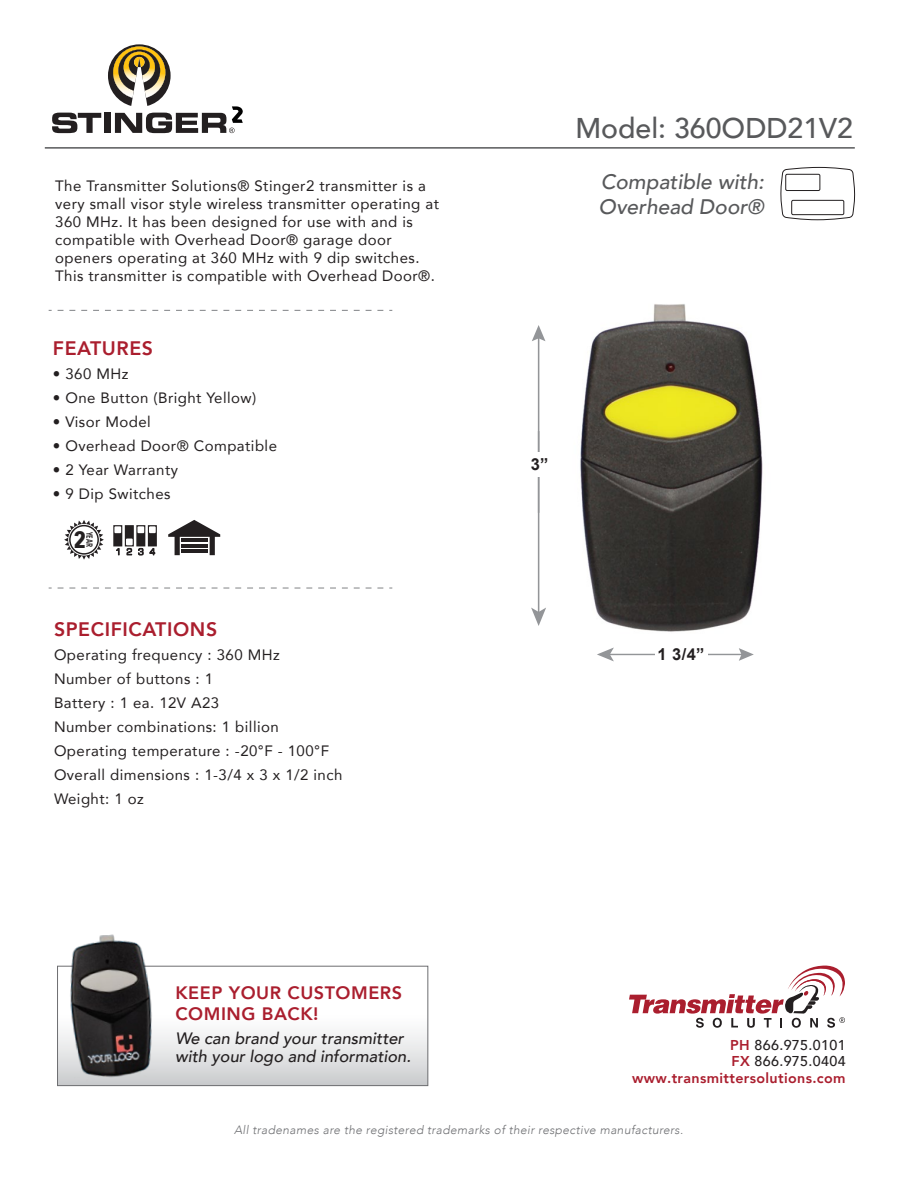
<style>
.page{position:relative;width:918px;height:1188px;background:#fff}
.page>*{position:absolute;margin:0;border:0;box-sizing:border-box;transform-origin:0 0}
.t1{font:500 28.5px "Avenir";color:#58595b}
.t2{font:700 23.55px "Avenir Next Condensed";color:#231f20}
.t3{font:italic 500 21px/25.2px "Avenir";color:#58595b}
.t4{font:800 19.5px "Avenir";letter-spacing:.03em;color:#aa1e2e}
.t5{font:800 18px/20.9px "Avenir";letter-spacing:.025em;color:#aa1e2e}
.t6{font:italic 500 16.5px/18px "Avenir";color:#231f20}
.t7{font:700 16.5px "Arial";color:#231f20}
.t8{font:15px/24px "Avenir";letter-spacing:.03em;color:#231f20}
.t9{font:800 14.25px/16.5px "Avenir";letter-spacing:.025em;color:#aa1e2e;text-align:right}
.t10{font:italic 300 12px "Avenir";letter-spacing:.03em;color:#6d6e71}
.t11{font:600 8.7px "Avenir Next Condensed";color:#231f20;scale:.9 1}
.s1{font-weight:500;color:#231f20}
</style>
<div class="page">
<img style="left:531px;top:304px;width:232px;height:358px">
<svg style="left:629px;top:965px;width:216px;height:63px"></svg>
<svg style="left:58px;top:588px;width:334px;height:1px"></svg>
<svg style="left:58px;top:310px;width:334px;height:1px"></svg>
<svg style="left:64px;top:520px;width:40px;height:40px"></svg>
<div style="left:68px;top:524px;width:32px;height:32px;border:1px solid #fff;border-radius:50%"></div>
<div style="left:71px;top:526px;width:26px;height:27px;background:#fff;border-radius:50%"></div>
<hr style="left:45px;top:147px;width:810px;height:2px;background:#58595b">
<hr style="left:538px;top:431px;width:1px;height:182px;background:#939598">
<svg style="left:531px;top:608px;width:15px;height:18px"></svg>
<hr style="left:538px;top:336px;width:1px;height:177px;background:#939598">
<svg style="left:532px;top:325px;width:13px;height:16px"></svg>
<hr style="left:609px;top:654px;width:93px;height:1px;background:#939598">
<svg style="left:597px;top:648px;width:17px;height:13px"></svg>
<hr style="left:658px;top:654px;width:86px;height:1px;background:#939598">
<svg style="left:739px;top:648px;width:15px;height:13px"></svg>
<div style="left:516px;top:452px;width:40px;height:25px;background:#fff"></div>
<div style="left:656px;top:642px;width:52px;height:25px;background:#fff"></div>
<svg style="left:168px;top:520px;width:52px;height:35px"></svg>
<hr style="left:182px;top:539px;width:26px;height:3px;background:#231f20">
<hr style="left:182px;top:544px;width:26px;height:4px;background:#231f20">
<hr style="left:182px;top:549px;width:26px;height:4px;background:#231f20">
<svg style="left:52px;top:113px;width:49px;height:20px"></svg>
<div style="left:104px;top:113px;width:6px;height:20px;background:#231f20"></div>
<svg style="left:108px;top:44px;width:135px;height:89px"></svg>
<div style="left:58px;top:966px;width:370px;height:120px;background:linear-gradient(to bottom,#fff,#d6d7d9)"></div>
<div style="left:57px;top:966px;width:371px;height:120px;border:1px solid #6d6e71"></div>
<img style="left:63px;top:934px;width:97px;height:149px">
<div style="left:113px;top:525px;width:9px;height:21px;background:#231f20;border:2px solid #231f20"></div>
<div style="left:114px;top:526px;width:7px;height:7px;background:#fff"></div>
<svg style="left:116px;top:548px;width:4px;height:7px"></svg>
<div style="left:125px;top:525px;width:9px;height:21px;background:#231f20;border:2px solid #231f20"></div>
<div style="left:126px;top:539px;width:7px;height:6px;background:#fff"></div>
<svg style="left:127px;top:548px;width:5px;height:7px"></svg>
<div style="left:136px;top:525px;width:9px;height:21px;background:#231f20;border:2px solid #231f20"></div>
<div style="left:137px;top:526px;width:7px;height:7px;background:#fff"></div>
<div style="left:148px;top:525px;width:9px;height:21px;background:#231f20;border:2px solid #231f20"></div>
<div style="left:149px;top:526px;width:7px;height:7px;background:#fff"></div>
<svg style="left:138px;top:548px;width:17px;height:8px"></svg>
<svg style="left:780px;top:167px;width:75px;height:54px"></svg>
<div style="left:785px;top:174px;width:35px;height:17px;border:1px solid #231f20"></div>
<div style="left:791px;top:200px;width:53px;height:15px;border:1px solid #231f20"></div>
<h1 class="t1" style="left:575px;top:103px;width:279px">Model: 360ODD21V2</h1>
<p class="t8" style="left:55px;top:176px;width:385px;line-height:18px">The Transmitter Solutions® Stinger2 transmitter is a very small visor style wireless transmitter operating at 360 MHz. It has been designed for use with and is compatible with Overhead Door® garage door openers operating at 360 MHz with 9 dip switches.<br>This transmitter is compatible with Overhead Door®.</p>
<h3 class="t3" style="left:599px;top:170px;width:167px">Compatible with:<br>Overhead Door®</h3>
<h3 class="t4" style="left:53px;top:334px;width:102px">FEATURES</h3>
<p class="t8" style="left:53px;top:362px;width:77px">• 360 MHz</p>
<p class="t8" style="left:53px;top:386px;width:205px">• One Button (Bright Yellow)</p>
<p class="t8" style="left:53px;top:410px;width:99px">• Visor Model</p>
<p class="t8" style="left:53px;top:434px;width:226px">• Overhead Door® Compatible</p>
<p class="t8" style="left:53px;top:458px;width:127px">• 2 Year Warranty</p>
<p class="t8" style="left:53px;top:482px;width:119px">• 9 Dip Switches</p>
<h2 class="t2" style="left:74px;top:525px;width:14px">2</h2>
<p class="t11" style="left:97px;top:532px;width:18px;rotate:90deg">YEAR</p>
<h3 class="t4" style="left:54px;top:614px;width:165px">SPECIFICATIONS</h3>
<p class="t8" style="left:54px;top:642px;width:290px">Operating frequency : 360 MHz<br>Number of buttons : 1<br>Battery : 1 ea. 12V A23<br>Number combinations: 1 billion<br>Operating temperature : -20°F - 100°F<br>Overall dimensions : 1-3/4 x 3 x 1/2 inch<br>Weight: 1 oz</p>
<p class="t5" style="left:175px;top:982px;width:228px">KEEP YOUR CUSTOMERS<br>COMING BACK!</p>
<p class="t6" style="left:175px;top:1029px;width:237px">We can brand your transmitter with your logo and information.</p>
<p class="t7" style="left:531px;top:454px;width:19px">3”</p>
<p class="t7" style="left:658px;top:643px;width:49px">1 3/4”</p>
<p class="t9" style="left:632px;top:1037px;width:215px">PH <span class="s1">866.975.0101<br></span>FX <span class="s1">866.975.0404 </span>www.transmittersolutions.com</p>
<p class="t10" style="left:234px;top:1123px;width:451px">All tradenames are the registered trademarks of their respective manufacturers.</p>
</div>
